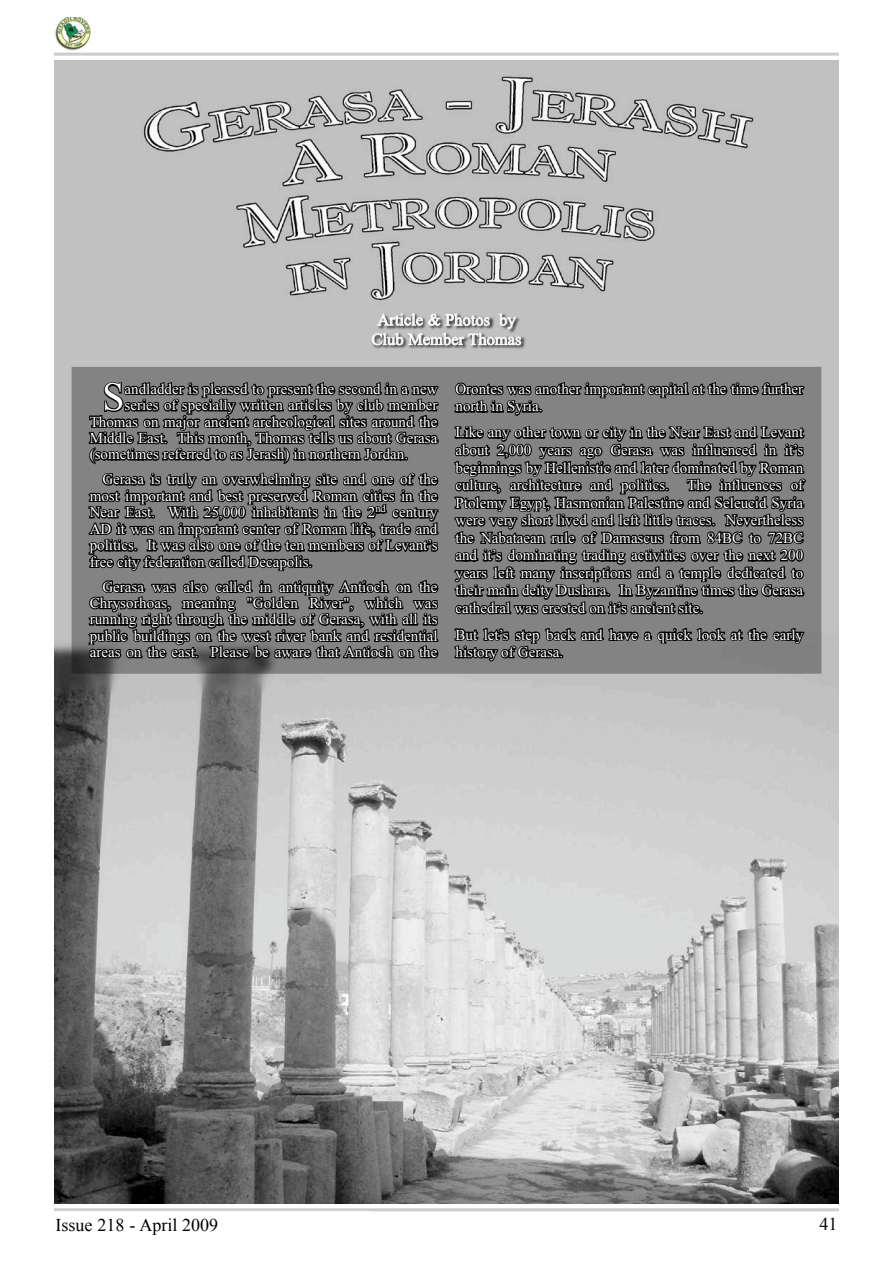
<style>
.page{position:relative;width:893px;height:1263px;background:#fff}
.page>*{position:absolute;margin:0;border:0;box-sizing:border-box;transform-origin:0 0}
.t1{font:39.75px "Times New Roman";color:#fff}
.t2{font:18px "Times New Roman";color:#000}
.t3{font:16.5px/19.2px "Times New Roman";color:#fff;text-align:center}
.t4{font:15px/17.5px "Times New Roman";color:#fff;text-align:justify}
</style>
<div class="page">
<img style="left:54px;top:60px;width:785px;height:1144px">
<hr style="left:54px;top:1208px;width:785px;height:3px;background:#ccc">
<img style="left:55px;top:18px;width:36px;height:33px">
<hr style="left:54px;top:53px;width:785px;height:3px;background:#ccc">
<div style="left:371px;top:313px;width:155px;height:37px;background:#000;opacity:.75"></div>
<svg style="left:371px;top:313px;width:151px;height:33px;background:#b1b1b1"></svg>
<div style="left:72px;top:367px;width:749px;height:306px;background:#838383"></div>
<svg style="left:87px;top:382px;width:352px;height:279px"></svg>
<svg style="left:454px;top:382px;width:352px;height:233px"></svg>
<svg style="left:454px;top:628px;width:351px;height:34px"></svg>
<p class="t3" style="left:371px;top:310px;width:151px">Article &amp; Photos by<br>Club Member Thomas</p>
<h1 class="t1" style="left:102px;top:375px;width:24px">S</h1>
<p class="t4" style="left:125px;top:380px;width:314px">andladder is pleased to present the second in a new</p>
<p class="t4" style="left:125px;top:396px;width:314px">series of specially written articles by club member</p>
<p class="t4" style="left:90px;top:413px;width:349px">Thomas on major ancient archeological sites around the</p>
<p class="t4" style="left:90px;top:429px;width:349px">Middle East. This month, Thomas tells us about Gerasa</p>
<p class="t4" style="left:90px;top:445px;width:320px">(sometimes referred to as Jerash) in northern Jordan.</p>
<p class="t4" style="left:90px;top:471px;width:349px;line-height:16.5px;text-indent:13px">Gerasa is truly an overwhelming site and one of the most important and best preserved Roman cities in the Near East. With 25,000 inhabitants in the 2<sup>nd</sup> century AD it was an important center of Roman life, trade and politics. It was also one of the ten members of Levant’s free city federation called Decapolis.</p>
<p class="t4" style="left:90px;top:578px;width:349px;line-height:16.4px;text-indent:13px">Gerasa was also called in antiquity Antioch on the Chrysorhoas, meaning "Golden River", which was running right through the middle of Gerasa, with all its public buildings on the west river bank and residential areas on the east. Please be aware that Antioch on the</p>
<p class="t4" style="left:455px;top:380px;width:349px">Orontes was another important capital at the time further north in Syria.</p>
<p class="t4" style="left:455px;top:424px;width:349px">Like any other town or city in the Near East and Levant about 2,000 years ago Gerasa was influenced in it’s beginnings by Hellenistic and later dominated by Roman culture, architecture and politics. The influences of Ptolemy Egypt, Hasmonian Palestine and Seleucid Syria were very short lived and left little traces. Nevertheless the Nabataean rule of Damascus from 84BC to 72BC and it’s dominating trading activities over the next 200 years left many inscriptions and a temple dedicated to their main deity Dushara. In Byzantine times the Gerasa cathedral was erected on it’s ancient site.</p>
<p class="t4" style="left:455px;top:626px;width:349px">But let’s step back and have a quick look at the early history of Gerasa.</p>
<p class="t2" style="left:56px;top:1215px;width:164px">Issue 218 - April 2009</p>
<p class="t2" style="left:819px;top:1214px;width:19px">41</p>
</div>
